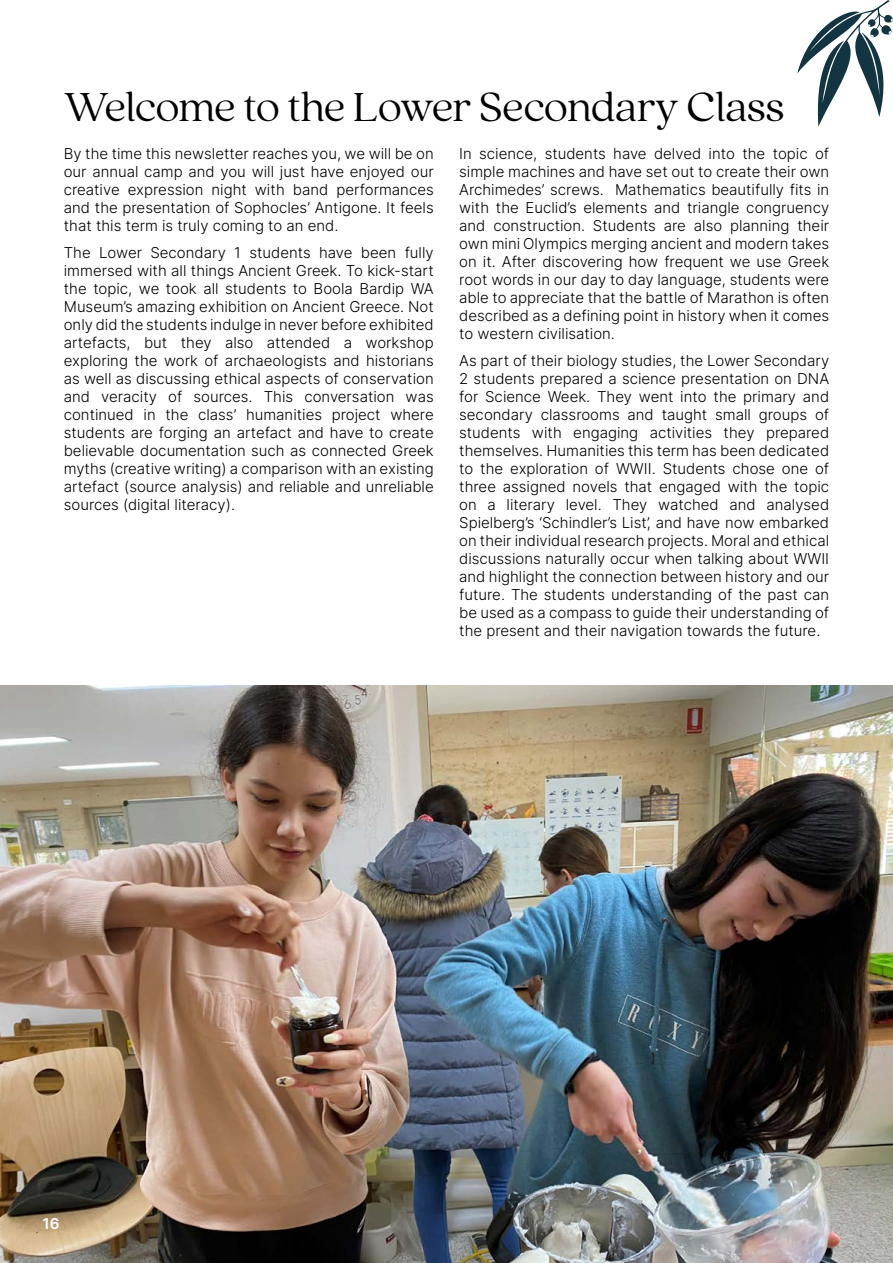
<style>
.page{position:relative;width:893px;height:1263px;background:#fff}
.page>*{position:absolute;margin:0;border:0;box-sizing:border-box;transform-origin:0 0}
.t1{font:300 45px "Quincy CF";letter-spacing:-.01em;color:#000}
.t2{font:300 15px/18px "Inter";color:#000;text-align:justify}
.t3{font:600 15px "Inter";color:#fff}
</style>
<div class="page">
<svg style="left:797px;top:0;width:96px;height:127px"></svg>
<img style="left:0;top:685px;width:893px;height:578px">
<h1 class="t1" style="left:64px;top:81px;width:722px">Welcome to the Lower Secondary Class</h1>
<p class="t2" style="left:64px;top:144px;width:371px">By the time this newsletter reaches you, we will be on our annual camp and you will just have enjoyed our creative expression night with band performances and the presentation of Sophocles’ Antigone. It feels that this term is truly coming to an end.</p>
<p class="t2" style="left:64px;top:243px;width:371px">The Lower Secondary 1 students have been fully immersed with all things Ancient Greek. To kick-start the topic, we took all students to Boola Bardip WA Museum’s amazing exhibition on Ancient Greece. Not only did the students indulge in never before exhibited artefacts, but they also attended a workshop exploring the work of archaeologists and historians as well as discussing ethical aspects of conservation and veracity of sources. This conversation was continued in the class’ humanities project where students are forging an artefact and have to create believable documentation such as connected Greek myths (creative writing) a comparison with an existing artefact (source analysis) and reliable and unreliable sources (digital literacy).</p>
<p class="t2" style="left:459px;top:144px;width:371px">In science, students have delved into the topic of simple machines and have set out to create their own Archimedes’ screws. Mathematics beautifully fits in with the Euclid’s elements and triangle congruency and construction. Students are also planning their own mini Olympics merging ancient and modern takes on it. After discovering how frequent we use Greek root words in our day to day language, students were able to appreciate that the battle of Marathon is often described as a defining point in history when it comes to western civilisation.</p>
<p class="t2" style="left:459px;top:351px;width:371px">As part of their biology studies, the Lower Secondary 2 students prepared a science presentation on DNA for Science Week. They went into the primary and secondary classrooms and taught small groups of students with engaging activities they prepared themselves. Humanities this term has been dedicated to the exploration of WWII. Students chose one of three assigned novels that engaged with the topic on a literary level. They watched and analysed Spielberg’s ‘Schindler’s List’, and have now embarked on their individual research projects. Moral and ethical discussions naturally occur when talking about WWII and highlight the connection between history and our future. The students understanding of the past can be used as a compass to guide their understanding of the present and their navigation towards the future.</p>
<p class="t3" style="left:43px;top:1212px;width:18px">16</p>
</div>
